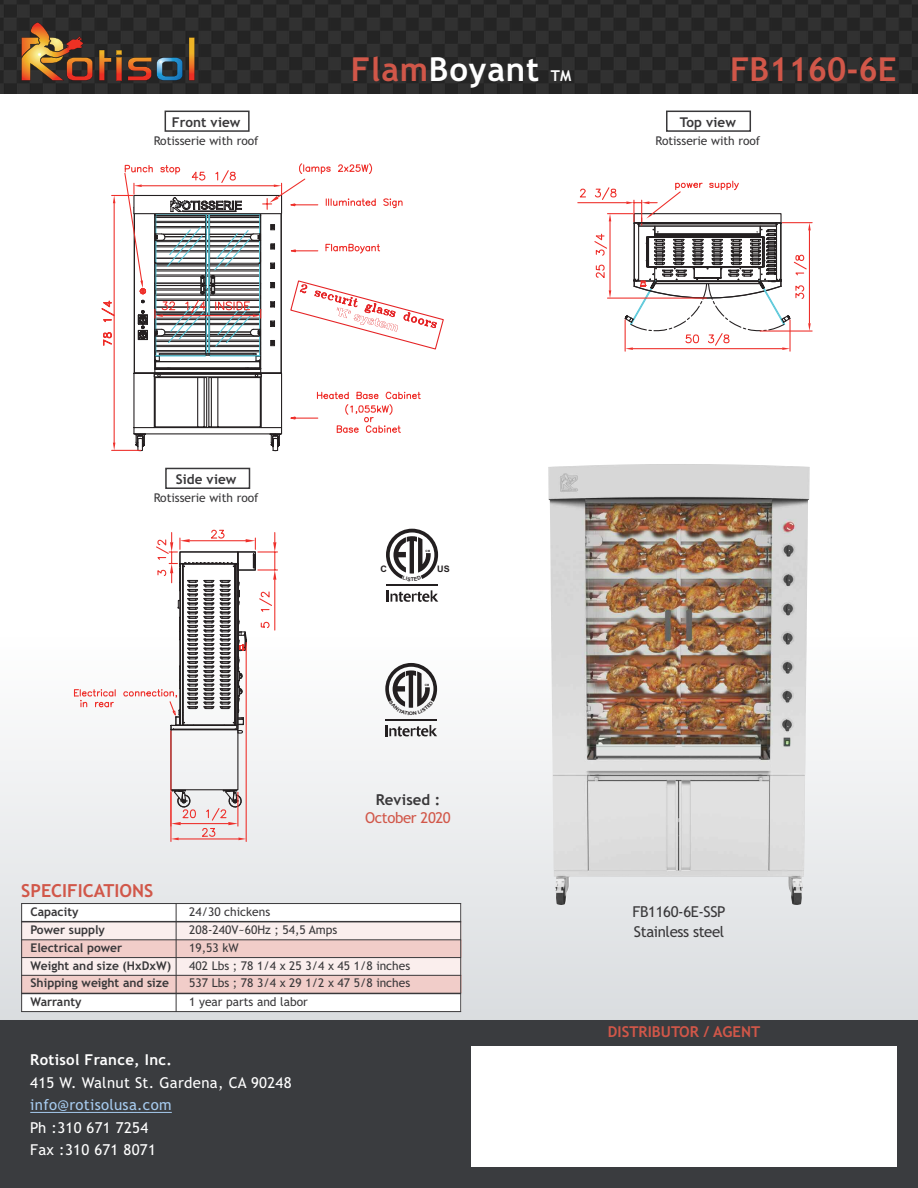
<style>
.page{position:relative;width:918px;height:1188px;background:#fff}
.page>*{position:absolute;margin:0;border:0;box-sizing:border-box;transform-origin:0 0}
.t1{font:700 33px "Trebuchet MS";letter-spacing:.025em;color:#fff}
.t2{font:700 33px "Trebuchet MS";color:#d15749}
.t3{font:700 18px "Trebuchet MS";color:#d15749}
.t4{font:15px/22.5px "Trebuchet MS";letter-spacing:.02em;color:#fff}
.t5{font:15px/19.5px "Trebuchet MS";letter-spacing:-.025em;color:#39383a}
.t6{font:15px "Trebuchet MS";letter-spacing:.02em;color:#a6cbef}
.t7{font:700 15px "Trebuchet MS";letter-spacing:.02em;color:#fff}
.t8{font:700 15px "Trebuchet MS";color:#d15749}
.t9{font:15px "Trebuchet MS";letter-spacing:-.025em;color:#d15749}
.t10{font:700 15px "Trebuchet MS";color:#39383a}
.t11{font:700 13.5px "Trebuchet MS";color:#39383a}
.t12{font:12px "Trebuchet MS";color:#39383a}
.t13{font:700 12px "Trebuchet MS";color:#39383a}
.t14{font:10.5px "Roman D";color:#ee2f2a}
.t15{font:700 9px "Arial";color:#231f20}
.t16{font:700 3px "Arial";color:#231f20}
.s1{color:#d15749}
.s2{font-size:15px}
</style>
<div class="page">
<div style="left:0;top:631px;width:918px;height:389px;background:linear-gradient(to bottom,#fff,#dadddf)"></div>
<div style="left:0;top:0;width:918px;height:94px;background:#2a2a2a"></div>
<svg style="left:189px;top:37px;width:6px;height:44px"></svg>
<svg style="left:128px;top:57px;width:55px;height:24px"></svg>
<svg style="left:99px;top:50px;width:23px;height:31px"></svg>
<svg style="left:21px;top:22px;width:72px;height:59px;background:#7f532f"></svg>
<hr style="left:134px;top:433px;width:148px;height:1px;background:#231f20">
<hr style="left:134px;top:427px;width:148px;height:1px;background:#231f20">
<hr style="left:133px;top:373px;width:2px;height:61px;background:#231f20">
<hr style="left:155px;top:378px;width:1px;height:49px;background:#231f20">
<hr style="left:154px;top:373px;width:1px;height:55px;background:#231f20">
<hr style="left:206px;top:378px;width:1px;height:49px;background:#231f20">
<hr style="left:204px;top:378px;width:1px;height:49px;background:#231f20">
<hr style="left:197px;top:378px;width:1px;height:49px;background:#231f20">
<hr style="left:155px;top:426px;width:52px;height:1px;background:#231f20">
<hr style="left:281px;top:373px;width:1px;height:61px;background:#231f20">
<hr style="left:260px;top:378px;width:1px;height:49px;background:#231f20">
<hr style="left:261px;top:373px;width:1px;height:55px;background:#231f20">
<hr style="left:208px;top:378px;width:1px;height:49px;background:#231f20">
<hr style="left:211px;top:378px;width:1px;height:49px;background:#231f20">
<hr style="left:217px;top:378px;width:1px;height:49px;background:#231f20">
<hr style="left:209px;top:426px;width:51px;height:1px;background:#231f20">
<svg style="left:270px;top:391px;width:151px;height:60px"></svg>
<hr style="left:114px;top:203px;width:1px;height:240px;background:#ee2f2a">
<svg style="left:112px;top:432px;width:35px;height:20px"></svg>
<svg style="left:112px;top:163px;width:332px;height:215px"></svg>
<hr style="left:246px;top:643px;width:1px;height:198px;background:#ee2f2a">
<hr style="left:170px;top:731px;width:1px;height:110px;background:#ee2f2a">
<hr style="left:258px;top:551px;width:20px;height:2px;background:#ee2f2a">
<hr style="left:258px;top:569px;width:20px;height:2px;background:#ee2f2a">
<svg style="left:73px;top:689px;width:43px;height:19px"></svg>
<svg style="left:123px;top:529px;width:153px;height:311px"></svg>
<hr style="left:578px;top:202px;width:48px;height:1px;background:#ee2f2a">
<svg style="left:579px;top:188px;width:7px;height:10px"></svg>
<hr style="left:625px;top:320px;width:1px;height:31px;background:#ee2f2a">
<hr style="left:789px;top:320px;width:2px;height:31px;background:#ee2f2a">
<hr style="left:760px;top:330px;width:52px;height:2px;background:#ee2f2a">
<hr style="left:782px;top:222px;width:30px;height:1px;background:#ee2f2a">
<svg style="left:593px;top:181px;width:218px;height:169px"></svg>
<div style="left:0;top:1020px;width:918px;height:168px;background:#3a3c3f"></div>
<hr style="left:30px;top:1112px;width:142px;height:1px;background:#a6cbef">
<div style="left:472px;top:1046px;width:425px;height:121px;background:#fff"></div>
<img style="left:548px;top:464px;width:262px;height:441px">
<svg style="left:387px;top:590px;width:51px;height:12px"></svg>
<hr style="left:387px;top:585px;width:51px;height:1px;background:#231f20">
<hr style="left:385px;top:719px;width:52px;height:2px;background:#231f20">
<svg style="left:385px;top:725px;width:52px;height:12px"></svg>
<div style="left:165px;top:111px;width:85px;height:21px;border:2px solid #39383a"></div>
<div style="left:666px;top:111px;width:85px;height:21px;border:2px solid #39383a"></div>
<div style="left:165px;top:468px;width:85px;height:21px;border:2px solid #39383a"></div>
<div style="left:21px;top:903px;width:155px;height:19px;background:#fff"></div>
<div style="left:176px;top:903px;width:285px;height:19px;background:#fff"></div>
<div style="left:21px;top:922px;width:155px;height:18px;background:#faeeed"></div>
<div style="left:176px;top:922px;width:285px;height:18px;background:#faeeed"></div>
<div style="left:21px;top:940px;width:155px;height:18px;background:#f1cdc9"></div>
<div style="left:176px;top:940px;width:285px;height:18px;background:#f1cdc9"></div>
<div style="left:21px;top:958px;width:155px;height:17px;background:#faeeed"></div>
<div style="left:176px;top:958px;width:285px;height:17px;background:#faeeed"></div>
<div style="left:21px;top:975px;width:155px;height:18px;background:#f1cdc9"></div>
<div style="left:176px;top:975px;width:285px;height:18px;background:#f1cdc9"></div>
<div style="left:21px;top:993px;width:155px;height:19px;background:#fff"></div>
<div style="left:176px;top:993px;width:285px;height:19px;background:#fff"></div>
<hr style="left:21px;top:903px;width:1px;height:109px;background:#39383a">
<hr style="left:176px;top:903px;width:1px;height:109px;background:#39383a">
<hr style="left:460px;top:903px;width:1px;height:109px;background:#39383a">
<hr style="left:21px;top:903px;width:440px;height:1px;background:#39383a">
<hr style="left:21px;top:921px;width:440px;height:1px;background:#39383a">
<hr style="left:21px;top:939px;width:440px;height:1px;background:#39383a">
<hr style="left:21px;top:957px;width:440px;height:1px;background:#39383a">
<hr style="left:21px;top:975px;width:440px;height:1px;background:#39383a">
<hr style="left:21px;top:993px;width:440px;height:1px;background:#39383a">
<hr style="left:21px;top:1011px;width:440px;height:1px;background:#39383a">
<svg style="left:386px;top:529px;width:52px;height:50px"></svg>
<svg style="left:385px;top:663px;width:52px;height:52px"></svg>
<p class="t11" style="left:172px;top:114px;width:70px">Front view</p>
<p class="t12" style="left:154px;top:133px;width:106px">Rotisserie with roof</p>
<p class="t14" style="left:101px;top:346px;width:47px;rotate:-90deg">78 1/4</p>
<p class="t11" style="left:176px;top:471px;width:62px">Side view</p>
<p class="t12" style="left:154px;top:491px;width:106px">Rotisserie with roof</p>
<h1 class="t1" style="left:351px;top:50px;width:222px"><span class="s1">Flam</span>Boyant <span class="s2">TM</span></h1>
<h1 class="t2" style="left:730px;top:50px;width:168px">FB1160-6E</h1>
<p class="t16" style="left:426px;top:549px;width:6px">CM</p>
<p class="t15" style="left:380px;top:563px;width:8px">C</p>
<p class="t15" style="left:437px;top:563px;width:14px">US</p>
<p class="t16" style="left:425px;top:683px;width:6px">CM</p>
<p class="t10" style="left:376px;top:791px;width:66px">Revised :</p>
<p class="t9" style="left:365px;top:809px;width:87px">October 2020</p>
<p class="t11" style="left:680px;top:114px;width:58px">Top view</p>
<p class="t12" style="left:656px;top:133px;width:106px">Rotisserie with roof</p>
<h2 class="t3" style="left:21px;top:881px;width:134px">SPECIFICATIONS</h2>
<p class="t13" style="left:31px;top:904px;width:50px">Capacity</p>
<p class="t12" style="left:189px;top:904px;width:82px">24/30 chickens</p>
<p class="t13" style="left:31px;top:923px;width:76px">Power supply</p>
<p class="t12" style="left:189px;top:923px;width:150px">208-240V~60Hz ; 54,5 Amps</p>
<p class="t13" style="left:31px;top:941px;width:93px">Electrical power</p>
<p class="t12" style="left:189px;top:941px;width:51px">19,53 kW</p>
<p class="t13" style="left:31px;top:958px;width:142px">Weight and size (HxDxW)</p>
<p class="t12" style="left:189px;top:958px;width:222px">402 Lbs ; 78 1/4 x 25 3/4 x 45 1/8 inches</p>
<p class="t13" style="left:31px;top:976px;width:140px">Shipping weight and size</p>
<p class="t12" style="left:189px;top:976px;width:222px">537 Lbs ; 78 3/4 x 29 1/2 x 47 5/8 inches</p>
<p class="t13" style="left:31px;top:995px;width:53px">Warranty</p>
<p class="t12" style="left:189px;top:995px;width:120px">1 year parts and labor</p>
<p class="t7" style="left:30px;top:1051px;width:143px">Rotisol France, Inc.</p>
<p class="t4" style="left:30px;top:1071px;width:263px">415 W. Walnut St. Gardena, CA 90248</p>
<p class="t6" style="left:30px;top:1096px;width:143px">info@rotisolusa.com</p>
<p class="t4" style="left:30px;top:1116px;width:127px">Ph :310 671 7254<br>Fax :310 671 8071</p>
<p class="t5" style="left:633px;top:902px;width:95px">FB1160-6E-SSP<br>Stainless steel</p>
<p class="t8" style="left:608px;top:1023px;width:154px">DISTRIBUTOR / AGENT</p>
</div>
